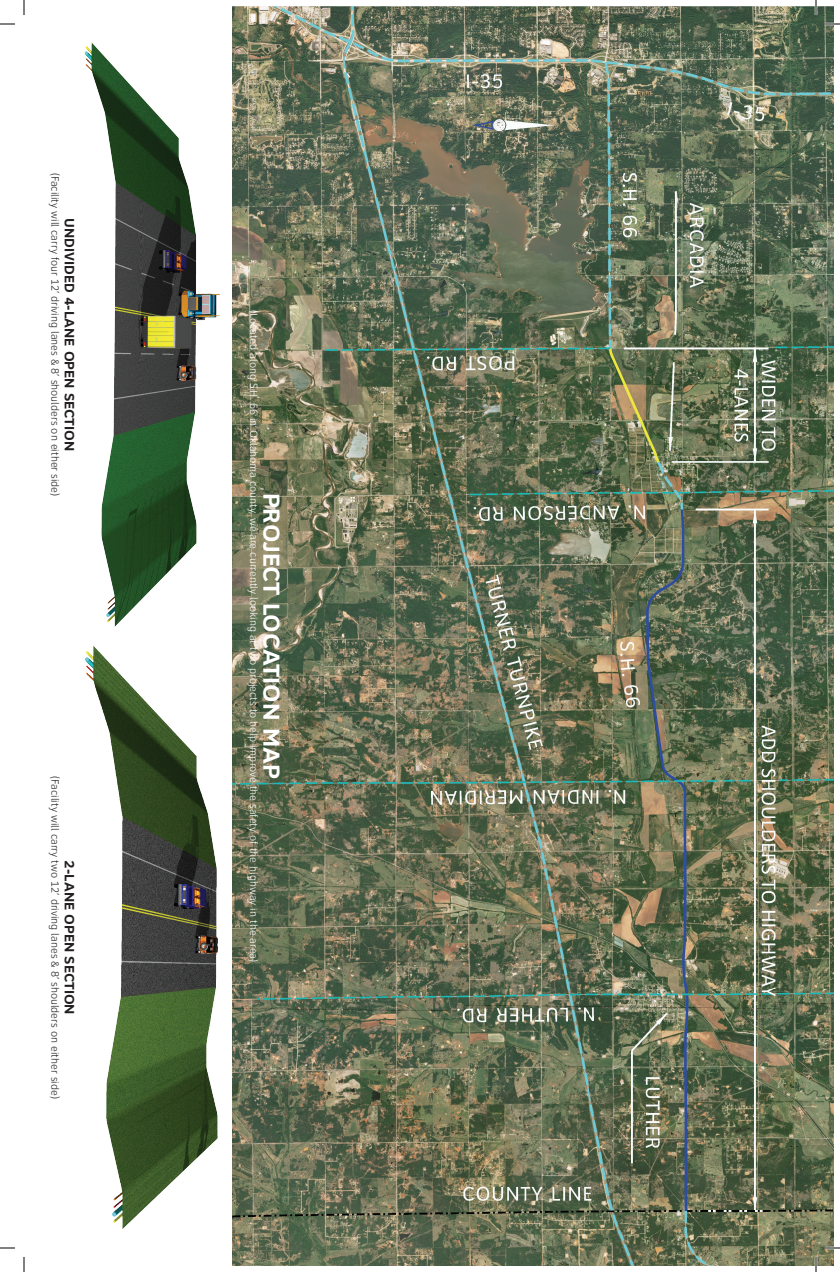
<style>
.page{position:relative;width:840px;height:1272px;background:#fff}
.page>*{position:absolute;margin:0;border:0;box-sizing:border-box;transform-origin:0 0}
.t1{font:700 24px "Clearview ATT";color:#fff}
.t2{font:700 14px "Clearview ATT";color:#231f20}
.t3{font:300 11px "Clearview ATT";color:#231f20}
.t4{font:300 11px "Clearview ATT";color:#fff}
</style>
<div class="page">
<img style="left:232px;top:6px;width:602px;height:1260px">
<img style="left:84px;top:646px;width:134px;height:583px">
<img style="left:84px;top:42px;width:136px;height:585px">
<svg style="left:0;top:23px;width:15px;height:2px"></svg>
<svg style="left:825px;top:23px;width:15px;height:2px"></svg>
<svg style="left:0;top:1247px;width:15px;height:2px"></svg>
<svg style="left:825px;top:1247px;width:15px;height:2px"></svg>
<svg style="left:23px;top:0;width:2px;height:15px"></svg>
<svg style="left:23px;top:1257px;width:2px;height:15px"></svg>
<svg style="left:815px;top:0;width:2px;height:15px"></svg>
<svg style="left:815px;top:1257px;width:2px;height:15px"></svg>
<p class="t3" style="left:61px;top:173px;width:325px;rotate:90deg">(Facility will carry four 12’ driving lanes &amp; 8’ shoulders on either side)</p>
<p class="t2" style="left:78px;top:218px;width:235px;rotate:90deg">UNDIVIDED 4-LANE OPEN SECTION</p>
<p class="t3" style="left:61px;top:776px;width:324px;rotate:90deg">(Facility will carry two 12’ driving lanes &amp; 8’ shoulders on either side)</p>
<p class="t2" style="left:78px;top:860px;width:156px;rotate:90deg">2-LANE OPEN SECTION</p>
<p class="t4" style="left:260px;top:310px;width:653px;rotate:90deg">(Located along S.H. 66 in Oklahoma county, we are currently looking at two projects to help improve the safety of the highway in the area)</p>
<h1 class="t1" style="left:285px;top:493px;width:286px;rotate:90deg">PROJECT LOCATION MAP</h1>
</div>
